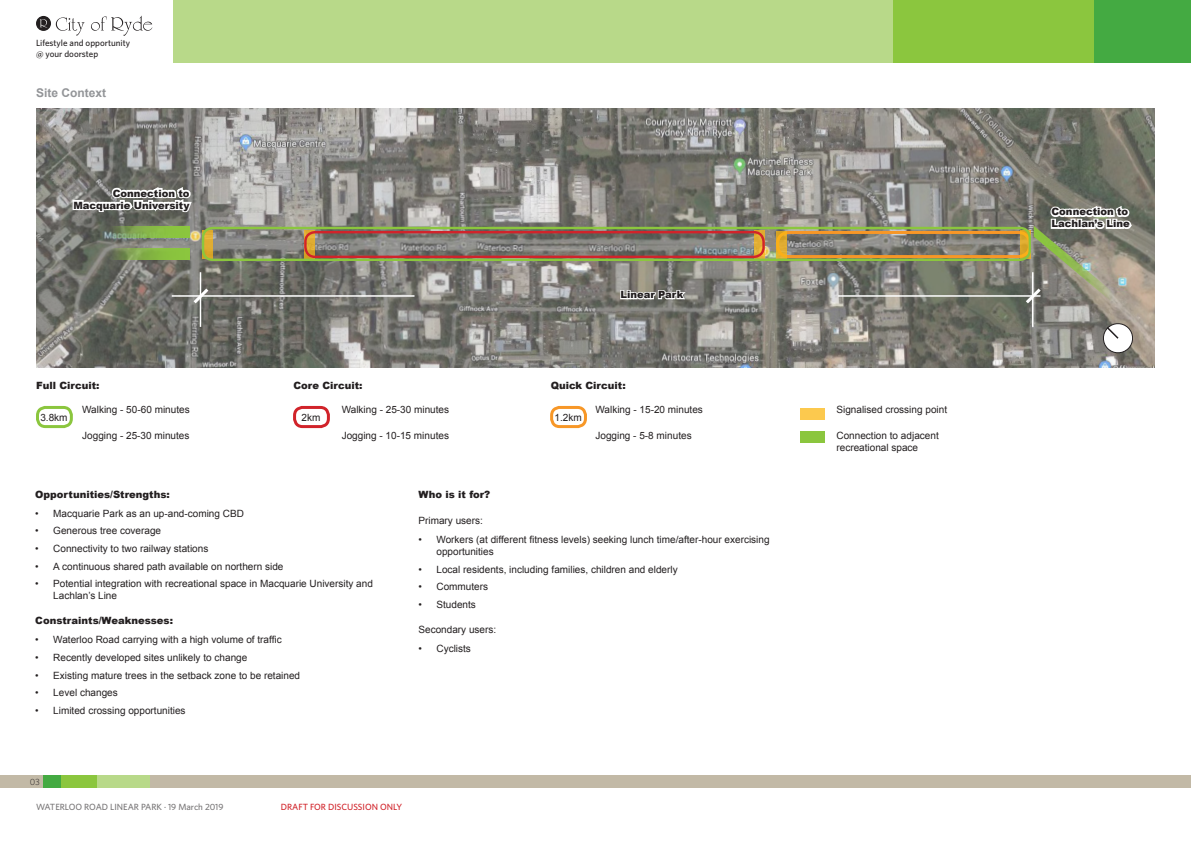
<style>
.page{position:relative;width:1191px;height:842px;background:#fff}
.page>*{position:absolute;margin:0;border:0;box-sizing:border-box;transform-origin:0 0}
.Sub_Header{font:700 12px "Arial";color:#939598}
.Body{font:10px/12px "Arial";color:#231f20}
.Body_Bold{font:900 10px/12px "Arial";color:#231f20}
.t1{font:500 9px/10.8px "Whitney";color:#231f20}
.t2{font:500 9px "Whitney";color:#787677}
.t3{font:500 9px "Whitney";color:#d1232a}
.t4{font:300 9px "Whitney";color:#231f20}
</style>
<div class="page">
<div style="left:1px;top:0;width:892px;height:62px;background:#b8d989"></div>
<div style="left:893px;top:0;width:231px;height:62px;background:#8bc63e"></div>
<div style="left:1094px;top:0;width:97px;height:62px;background:#44aa42"></div>
<div style="left:1px;top:775px;width:1190px;height:12px;background:#c2b9a6"></div>
<div style="left:96px;top:775px;width:53px;height:12px;background:#b8d989"></div>
<div style="left:55px;top:775px;width:41px;height:12px;background:#8bc63e"></div>
<div style="left:43px;top:775px;width:17px;height:12px;background:#44aa42"></div>
<div style="left:0;top:0;width:173px;height:69px;background:#fff"></div>
<svg style="left:36px;top:16px;width:116px;height:20px"></svg>
<img style="left:36px;top:108px;width:1119px;height:260px">
<svg style="left:1101px;top:321px;width:33px;height:34px"></svg>
<svg style="left:108px;top:227px;width:81px;height:11px"></svg>
<svg style="left:108px;top:248px;width:81px;height:11px"></svg>
<div style="left:776px;top:231px;width:255px;height:27px;border:3px solid #f79727;border-radius:11px"></div>
<svg style="left:202px;top:230px;width:10px;height:28px"></svg>
<svg style="left:304px;top:230px;width:11px;height:28px"></svg>
<svg style="left:754px;top:230px;width:11px;height:28px"></svg>
<svg style="left:776px;top:231px;width:10px;height:27px"></svg>
<svg style="left:1020px;top:230px;width:2px;height:28px"></svg>
<div style="left:304px;top:231px;width:461px;height:27px;border:2px solid #d1232a;border-radius:10px"></div>
<div style="left:36px;top:406px;width:37px;height:22px;border:3px solid #8bc63e;border-radius:8px"></div>
<div style="left:202px;top:227px;width:829px;height:34px;border:2px solid #8bc63e;border-radius:10px"></div>
<div style="left:293px;top:406px;width:37px;height:22px;border:3px solid #d1232a;border-radius:8px"></div>
<div style="left:550px;top:406px;width:37px;height:22px;border:3px solid #f79727;border-radius:8px"></div>
<svg style="left:71px;top:179px;width:123px;height:39px"></svg>
<hr style="left:200px;top:272px;width:1px;height:55px;background:#fff">
<hr style="left:1032px;top:272px;width:1px;height:55px;background:#fff">
<hr style="left:838px;top:295px;width:202px;height:2px;background:#fff">
<hr style="left:172px;top:295px;width:242px;height:2px;background:#fff">
<svg style="left:190px;top:285px;width:22px;height:22px"></svg>
<svg style="left:1022px;top:203px;width:112px;height:111px;background:#989786"></svg>
<svg style="left:619px;top:288px;width:69px;height:15px"></svg>
<div style="left:801px;top:409px;width:24px;height:11px;background:#fcc94e"></div>
<div style="left:801px;top:431px;width:24px;height:12px;background:#8bc63e"></div>
<p class="t1" style="left:36px;top:37px;width:96px">Lifestyle and opportunity @ your doorstep</p>
<p class="Sub_Header" style="left:36px;top:85px;width:72px">Site Context</p>
<p class="Body_Bold" style="left:73px;top:187px;width:118px;text-align:right">Connection to<br>Macquarie University</p>
<p class="Body_Bold" style="left:620px;top:288px;width:64px">Linear Park</p>
<p class="Body_Bold" style="left:36px;top:379px;width:65px">Full Circuit:</p>
<p class="Body_Bold" style="left:293px;top:379px;width:71px">Core Circuit:</p>
<p class="Body_Bold" style="left:550px;top:379px;width:76px">Quick Circuit:</p>
<p class="Body" style="left:40px;top:411px;width:29px">3.8km</p>
<p class="Body" style="left:82px;top:404px;width:109px">Walking - 50-60 minutes</p>
<p class="Body" style="left:82px;top:430px;width:109px">Jogging - 25-30 minutes</p>
<p class="Body" style="left:342px;top:404px;width:109px">Walking - 25-30 minutes</p>
<p class="Body" style="left:342px;top:430px;width:109px">Jogging - 10-15 minutes</p>
<p class="Body" style="left:302px;top:411px;width:20px">2km</p>
<p class="Body" style="left:554px;top:411px;width:29px">1.2km</p>
<p class="Body" style="left:595px;top:404px;width:109px">Walking - 15-20 minutes</p>
<p class="Body" style="left:595px;top:430px;width:98px">Jogging - 5-8 minutes</p>
<p class="Body_Bold" style="left:35px;top:488px;width:136px">Opportunities/Strengths:</p>
<p class="Body" style="left:35px;top:507px;width:210px">• Macquarie Park as an up-and-coming CBD</p>
<p class="Body" style="left:35px;top:525px;width:127px">• Generous tree coverage</p>
<p class="Body" style="left:35px;top:543px;width:175px">• Connectivity to two railway stations</p>
<p class="Body" style="left:35px;top:560px;width:250px">• A continuous shared path available on northern side</p>
<p class="Body" style="left:53px;top:578px;width:321px;text-indent:-18px">• Potential integration with recreational space in Macquarie University and<br>Lachlan’s Line</p>
<p class="Body_Bold" style="left:35px;top:614px;width:139px">Constraints/Weaknesses:</p>
<p class="Body" style="left:35px;top:634px;width:248px">• Waterloo Road carrying with a high volume of traffic</p>
<p class="Body" style="left:35px;top:651px;width:213px">• Recently developed sites unlikely to change</p>
<p class="Body" style="left:35px;top:669px;width:266px">• Existing mature trees in the setback zone to be retained</p>
<p class="Body" style="left:35px;top:687px;width:84px">• Level changes</p>
<p class="Body" style="left:35px;top:704px;width:152px">• Limited crossing opportunities</p>
<p class="Body_Bold" style="left:418px;top:488px;width:73px">Who is it for?</p>
<p class="Body" style="left:418px;top:514px;width:66px">Primary users:</p>
<p class="Body" style="left:436px;top:533px;width:335px;text-indent:-18px">• Workers (at different fitness levels) seeking lunch time/after-hour exercising opportunities</p>
<p class="Body" style="left:418px;top:563px;width:261px">• Local residents, including families, children and elderly</p>
<p class="Body" style="left:418px;top:581px;width:71px">• Commuters</p>
<p class="Body" style="left:418px;top:598px;width:59px">• Students</p>
<p class="Body" style="left:418px;top:623px;width:79px">Secondary users:</p>
<p class="Body" style="left:418px;top:642px;width:54px">• Cyclists</p>
<p class="t4" style="left:30px;top:776px;width:12px">03</p>
<p class="t2" style="left:36px;top:801px;width:189px">WATERLOO ROAD LINEAR PARK · 19 March 2019</p>
<p class="t3" style="left:281px;top:801px;width:123px">DRAFT FOR DISCUSSION ONLY</p>
<p class="Body" style="left:836px;top:404px;width:112px">Signalised crossing point</p>
<p class="Body" style="left:836px;top:430px;width:104px">Connection to adjacent recreational space</p>
<p class="Body_Bold" style="left:1051px;top:206px;width:80px">Connection to<br>Lachlan’s Line</p>
</div>
